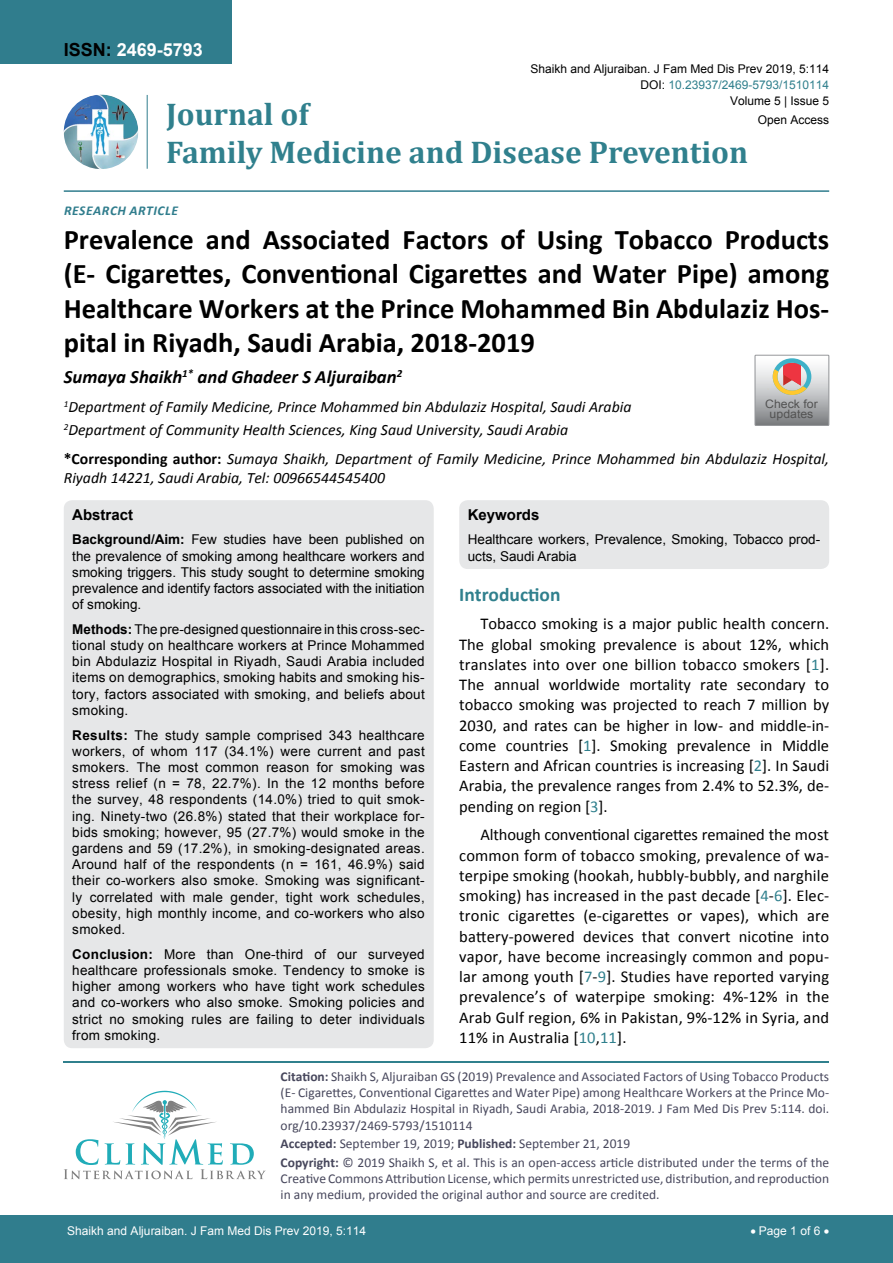
<style>
.page{position:relative;width:893px;height:1263px;background:#fff}
.page>*{position:absolute;margin:0;border:0;box-sizing:border-box;transform-origin:0 0}
.t1{font:700 31.5px/37.8px "Cambria";color:#30808d}
.t2{font:700 28.5px/34.5px "Calibri";color:#000;text-align:justify}
.t3{font:700 19.5px "Calibri";color:#30808d}
.t4{font:italic 700 18.75px "Calibri";color:#000}
.t5{font:700 18px "Arial";color:#fff}
.t6{font:16.5px/20.2px "Calibri";letter-spacing:.005em;color:#000;text-align:justify}
.t7{font:italic 15.75px/23.1px "Calibri";color:#000}
.t8{font:700 15px "Arial";color:#000}
.t9{font:13.5px/16.2px "Arial";letter-spacing:.02em;color:#000;text-align:justify}
.t10{font:13.5px/16.2px "Calibri";color:#47475c}
.t11{font:13.5px/16.2px "Arial";color:#000}
.t12{font:italic 700 13.5px "Calibri";letter-spacing:.04em;color:#307d8d}
.t13{font:12px "Arial";color:#000}
.t14{font:12px "Arial";color:#fff}
.t15{font:12px "Arial";color:#30808d}
.t16{font:11.7px/10.1px "Arial";color:#535353;text-align:center;scale:1.06 1}
.s1{color:#000}
.s2{font-weight:700;font-style:normal}
.s3{font-weight:700}
.s4{color:#30808d}
</style>
<div class="page">
<div style="left:0;top:0;width:231px;height:64px;background:#307d8d"></div>
<img style="left:64px;top:95px;width:74px;height:74px;border-radius:37px">
<hr style="left:147px;top:95px;width:1px;height:74px;background:#307d8d">
<hr style="left:64px;top:190px;width:765px;height:2px;background:#307d8d">
<div style="left:0;top:1216px;width:893px;height:47px;background:#307d8d"></div>
<hr style="left:64px;top:1061px;width:765px;height:1px;background:#30808d">
<svg style="left:64px;top:1091px;width:202px;height:88px"></svg>
<div style="left:459px;top:500px;width:370px;height:69px;background:#e6e7e8;border-radius:9px"></div>
<div style="left:64px;top:500px;width:370px;height:548px;background:#e6e7e8;border-radius:9px"></div>
<svg style="left:755px;top:355px;width:74px;height:70px;background:#bdb6b3"></svg>
<h3 class="t5" style="left:64px;top:38px;width:141px"><span class="s1">ISSN:</span> 2469-5793</h3>
<p class="t13" style="left:530px;top:60px;width:300px">Shaikh and Aljuraiban. J Fam Med Dis Prev 2019, 5:114</p>
<p class="t13" style="left:730px;top:93px;width:101px">Volume 5 | Issue 5</p>
<p class="t15" style="left:640px;top:77px;width:190px"><span class="s1">DOI:</span> 10.23937/2469-5793/1510114</p>
<h1 class="t1" style="left:166px;top:94px;width:584px">Journal of<br>Family Medicine and Disease Prevention</h1>
<p class="t13" style="left:758px;top:112px;width:73px">Open Access</p>
<p class="t12" style="left:64px;top:202px;width:115px">Research Ar ticle</p>
<h2 class="t2" style="left:64px;top:222px;width:767px">Prevalence and Associated Factors of Using Tobacco Products (E- Cigarettes, Conventional Cigarettes and Water Pipe) among Healthcare Workers at the Prince Mohammed Bin Abdulaziz Hos&shy;pital in Riyadh, Saudi Arabia, 2018-2019</h2>
<h3 class="t4" style="left:64px;top:365px;width:340px">Sumaya Shaikh<sup>1*</sup> and Ghadeer S Aljuraiban<sup>2</sup></h3>
<p class="t7" style="left:64px;top:395px;width:569px"><sup>1</sup>Department of Family Medicine, Prince Mohammed bin Abdulaziz Hospital, Saudi Arabia<br><sup>2</sup>Department of Community Health Sciences, King Saud University, Saudi Arabia</p>
<p class="t7" style="left:64px;top:449px;width:767px;line-height:18.9px"><span class="s2">*Corresponding author:</span> Sumaya Shaikh, Department of Family Medicine, Prince Mohammed bin Abdulaziz Hospital,<br>Riyadh 14221, Saudi Arabia, Tel: 00966544545400</p>
<p class="t8" style="left:468px;top:504px;width:73px">Keywords</p>
<p class="t11" style="left:468px;top:532px;width:354px">Healthcare workers, Prevalence, Smoking, Tobacco prod&shy;ucts, Saudi Arabia</p>
<p class="t16" style="left:765px;top:398px;width:51px">Check for updates</p>
<p class="t8" style="left:72px;top:504px;width:62px">Abstract</p>
<p class="t9" style="left:72px;top:532px;width:354px"><span class="s3">Background/Aim:</span> Few studies have been published on the prevalence of smoking among healthcare workers and smoking triggers. This study sought to determine smoking prevalence and identify factors associated with the initiation of smoking.</p>
<p class="t9" style="left:72px;top:621px;width:354px"><span class="s3">Methods:</span> The pre-designed questionnaire in this cross-sec&shy;tional study on healthcare workers at Prince Mohammed bin Abdulaziz Hospital in Riyadh, Saudi Arabia included items on demographics, smoking habits and smoking his&shy;tory, factors associated with smoking, and beliefs about smoking.</p>
<p class="t9" style="left:72px;top:727px;width:354px"><span class="s3">Results:</span> The study sample comprised 343 healthcare workers, of whom 117 (34.1%) were current and past smokers. The most common reason for smoking was stress relief (n = 78, 22.7%). In the 12 months before the survey, 48 respondents (14.0%) tried to quit smok&shy;ing. Ninety-two (26.8%) stated that their workplace for&shy;bids smoking; however, 95 (27.7%) would smoke in the gardens and 59 (17.2%), in smoking-designated areas.<br>Around half of the respondents (n = 161, 46.9%) said their co-workers also smoke. Smoking was significant&shy;ly correlated with male gender, tight work schedules, obesity, high monthly income, and co-workers who also smoked.</p>
<p class="t9" style="left:72px;top:946px;width:354px"><span class="s3">Conclusion:</span> More than One-third of our surveyed healthcare professionals smoke. Tendency to smoke is higher among workers who have tight work schedules and co-workers who also smoke. Smoking policies and strict no smoking rules are failing to deter individuals from smoking.</p>
<h3 class="t3" style="left:459px;top:582px;width:103px">Introduction</h3>
<p class="t6" style="left:459px;top:614px;width:371px;text-indent:21px">Tobacco smoking is a major public health concern.<br>The global smoking prevalence is about 12%, which translates into over one billion tobacco smokers [<span class="s4">1</span>].<br>The annual worldwide mortality rate secondary to tobacco smoking was projected to reach 7 million by 2030, and rates can be higher in low- and middle-in&shy;come countries [<span class="s4">1</span>]. Smoking prevalence in Middle Eastern and African countries is increasing [<span class="s4">2</span>]. In Saudi Arabia, the prevalence ranges from 2.4% to 52.3%, de&shy;pending on region [<span class="s4">3</span>].</p>
<p class="t6" style="left:459px;top:825px;width:371px;text-indent:21px">Although conventional cigarettes remained the most common form of tobacco smoking, prevalence of wa&shy;terpipe smoking (hookah, hubbly-bubbly, and narghile smoking) has increased in the past decade [<span class="s4">4</span>-<span class="s4">6</span>]. Elec&shy;tronic cigarettes (e-cigarettes or vapes), which are battery-powered devices that convert nicotine into vapor, have become increasingly common and popu&shy;lar among youth [<span class="s4">7</span>-<span class="s4">9</span>]. Studies have reported varying prevalence’s of waterpipe smoking: 4%-12% in the Arab Gulf region, 6% in Pakistan, 9%-12% in Syria, and 11% in Australia [<span class="s4">10</span>,<span class="s4">11</span>].</p>
<p class="t10" style="left:281px;top:1068px;width:550px;text-align:justify"><span class="s3">Citation:</span> Shaikh S, Aljuraiban GS (2019) Prevalence and Associated Factors of Using Tobacco Products (E- Cigarettes, Conventional Cigarettes and Water Pipe) among Healthcare Workers at the Prince Mo&shy;hammed Bin Abdulaziz Hospital in Riyadh, Saudi Arabia, 2018-2019. J Fam Med Dis Prev 5:114. doi. org/10.23937/2469-5793/1510114</p>
<p class="t10" style="left:281px;top:1134px;width:550px;line-height:18.6px"><span class="s3">Accepted:</span> September 19, 2019; <span class="s3">Published:</span> September 21, 2019<br><span class="s3">Copyright:</span> © 2019 Shaikh S, et al. This is an open-access article distributed under the terms of the</p>
<p class="t10" style="left:281px;top:1170px;width:550px">Creative Commons Attribution License, which permits unrestricted use, distribution, and reproduction in any medium, provided the original author and source are credited.</p>
<p class="t14" style="left:67px;top:1222px;width:300px">Shaikh and Aljuraiban. J Fam Med Dis Prev 2019, 5:114</p>
<p class="t14" style="left:750px;top:1222px;width:80px">• Page 1 of 6 •</p>
</div>
